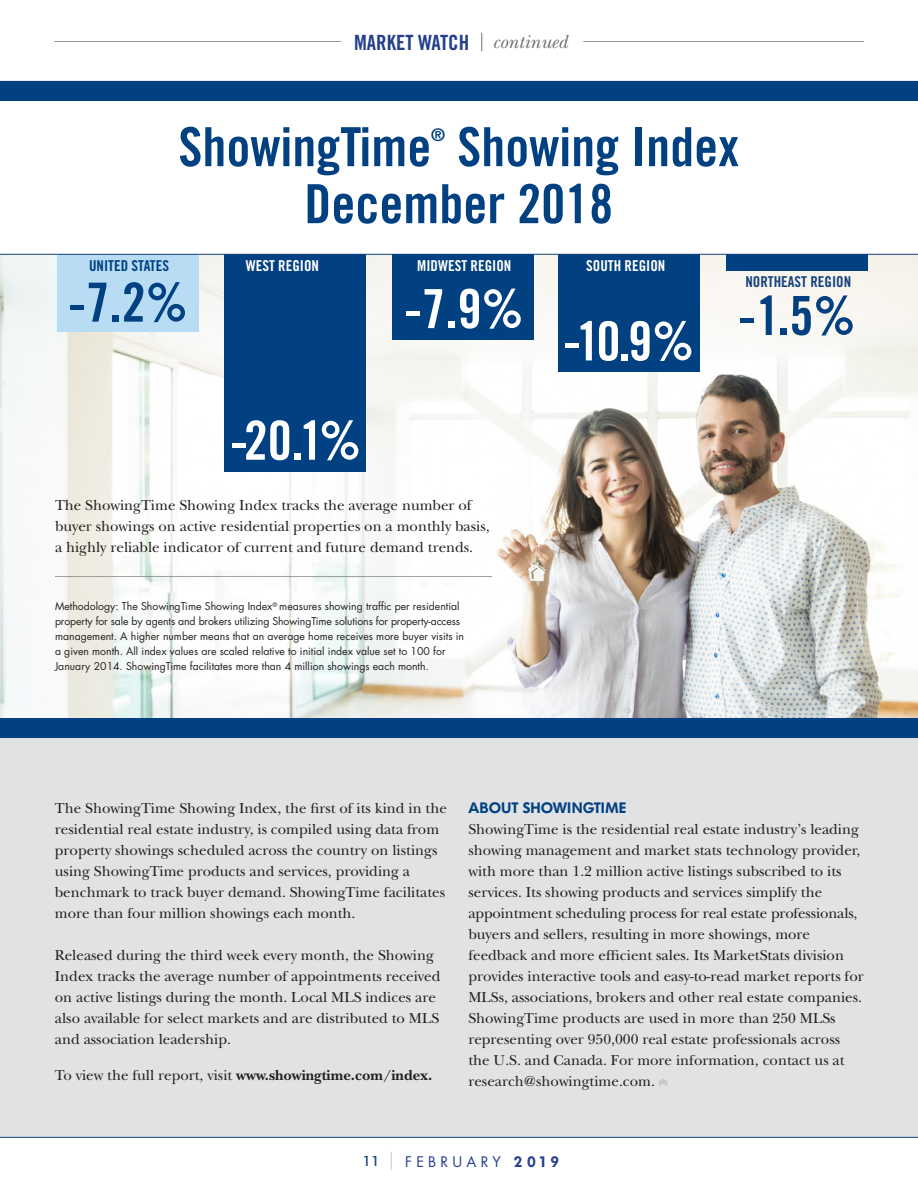
<style>
.page{position:relative;width:918px;height:1188px;background:#fff}
.page>*{position:absolute;margin:0;border:0;box-sizing:border-box;transform-origin:0 0}
.t1{font:54px "Trade Gothic LT Std Bd Cn 20";color:#014081}
.t2{font:54px "Trade Gothic LT Std Bd Cn 20";color:#fff}
.t3{font:21px "Trade Gothic LT Std Bd Cn 20";color:#253f8e}
.t4{font:italic 19.5px "New Baskerville";color:#6d6f72}
.t5{font:17.55px "Trade Gothic LT Std Bd Cn 20";color:#014081}
.t6{font:15px/21px "New Baskerville";color:#231f20}
.t7{font:700 15px "New Baskerville";color:#231f20}
.t8{font:15px "Trade Gothic LT Std Bd Cn 20";color:#fff}
.t9{font:600 15px "Futura BQ";color:#014081}
.t10{font:15px "Trade Gothic LT Std Bd Cn 20";color:#17427d}
.t11{font:15px "Trade Gothic LT Std Bd Cn 20";color:#014081}
.t12{font:14.25px "Futura Std";letter-spacing:.3em;color:#253f8e}
.t13{font:500 14.25px "Futura BT";color:#17427d}
.t14{font:10.5px/15px "Futura Std";color:#231f20}
.s1{font-weight:400}
.s2{font-family:"Futura BQ";font-weight:600;font-size:15px}
</style>
<div class="page">
<svg style="left:391px;top:1152px;width:1px;height:18px"></svg>
<img style="left:0;top:255px;width:918px;height:463px">
<div style="left:0;top:738px;width:918px;height:399px;background:#e1e2e4"></div>
<hr style="left:54px;top:41px;width:287px;height:1px;background:#6d6f72">
<hr style="left:55px;top:576px;width:438px;height:1px;background:#6d6f72">
<hr style="left:583px;top:41px;width:281px;height:1px;background:#6d6f72">
<svg style="left:481px;top:33px;width:1px;height:18px"></svg>
<div style="left:224px;top:254px;width:142px;height:217px;background:#014081"></div>
<div style="left:558px;top:255px;width:141px;height:117px;background:#014081"></div>
<div style="left:57px;top:255px;width:141px;height:77px;background:#b7dcf4"></div>
<div style="left:726px;top:254px;width:142px;height:17px;background:#014081"></div>
<hr style="left:0;top:254px;width:918px;height:1px;background:#17427d">
<div style="left:392px;top:255px;width:142px;height:85px;background:#014081"></div>
<div style="left:0;top:81px;width:918px;height:20px;background:#014081"></div>
<div style="left:0;top:718px;width:918px;height:20px;background:#014081"></div>
<hr style="left:0;top:1137px;width:918px;height:1px;background:#17427d">
<hr style="left:0;top:81px;width:918px;height:1px;background:#17427d">
<svg style="left:659px;top:1079px;width:8px;height:7px"></svg>
<p class="t3" style="left:354px;top:30px;width:117px">MARKET WATCH</p>
<p class="t4" style="left:492px;top:31px;width:77px">continued</p>
<p class="t1" style="left:178px;top:114px;width:254px">ShowingTime</p>
<p class="t5" style="left:431px;top:124px;width:15px">®</p>
<p class="t1" style="left:457px;top:114px;width:283px">Showing Index</p>
<p class="t1" style="left:304px;top:171px;width:310px">December 2018</p>
<p class="t11" style="left:89px;top:256px;width:81px">UNITED STATES</p>
<p class="t8" style="left:246px;top:256px;width:75px">WEST REGION</p>
<p class="t8" style="left:586px;top:256px;width:81px">SOUTH REGION</p>
<p class="t8" style="left:417px;top:256px;width:96px">MIDWEST REGION</p>
<p class="t10" style="left:745px;top:273px;width:107px">NORTHEAST REGION</p>
<p class="t1" style="left:68px;top:270px;width:121px">-7.2%</p>
<p class="t2" style="left:404px;top:276px;width:121px">-7.9%</p>
<p class="t1" style="left:738px;top:283px;width:119px">-1.5%</p>
<p class="t2" style="left:563px;top:308px;width:132px">-10.9%</p>
<p class="t2" style="left:230px;top:408px;width:133px">-20.1%</p>
<p class="t6" style="left:55px;top:494px;width:436px">The ShowingTime Showing Index tracks the average number of buyer showings on active residential properties on a monthly basis, a highly reliable indicator of current and future demand trends.</p>
<p class="t14" style="left:55px;top:599px;width:411px">Methodology: The ShowingTime Showing Index<sup>®</sup> measures showing traffic per residential property for sale by agents and brokers utilizing ShowingTime solutions for property-access management. A higher number means that an average home receives more buyer visits in a given month. All index values are scaled relative to initial index value set to 100 for January 2014. ShowingTime facilitates more than 4 million showings each month.</p>
<p class="t6" style="left:55px;top:798px;width:394px">The ShowingTime Showing Index, the first of its kind in the residential real estate industry, is compiled using data from property showings scheduled across the country on listings using ShowingTime products and services, providing a benchmark to track buyer demand. ShowingTime facilitates more than four million showings each month.</p>
<p class="t6" style="left:55px;top:945px;width:387px">Released during the third week every month, the Showing Index tracks the average number of appointments received on active listings during the month. Local MLS indices are also available for select markets and are distributed to MLS and association leadership.</p>
<p class="t7" style="left:55px;top:1066px;width:379px"><span class="s1">To view the full report, visit</span> www.showingtime.com/index.</p>
<p class="t9" style="left:468px;top:799px;width:159px">ABOUT SHOWINGTIME</p>
<p class="t6" style="left:468px;top:819px;width:397px">ShowingTime is the residential real estate industry’s leading showing management and market stats technology provider, with more than 1.2 million active listings subscribed to its services. Its showing products and services simplify the appointment scheduling process for real estate professionals, buyers and sellers, resulting in more showings, more feedback and more efficient sales. Its MarketStats division provides interactive tools and easy-to-read market reports for MLSs, associations, brokers and other real estate companies.<br>ShowingTime products are used in more than 250 MLSs representing over 950,000 real estate professionals across the U.S. and Canada. For more information, contact us at research@showingtime.com.</p>
<p class="t13" style="left:363px;top:1153px;width:19px">11</p>
<p class="t12" style="left:405px;top:1152px;width:156px">FEBRUARY <span class="s2">2019</span></p>
</div>
